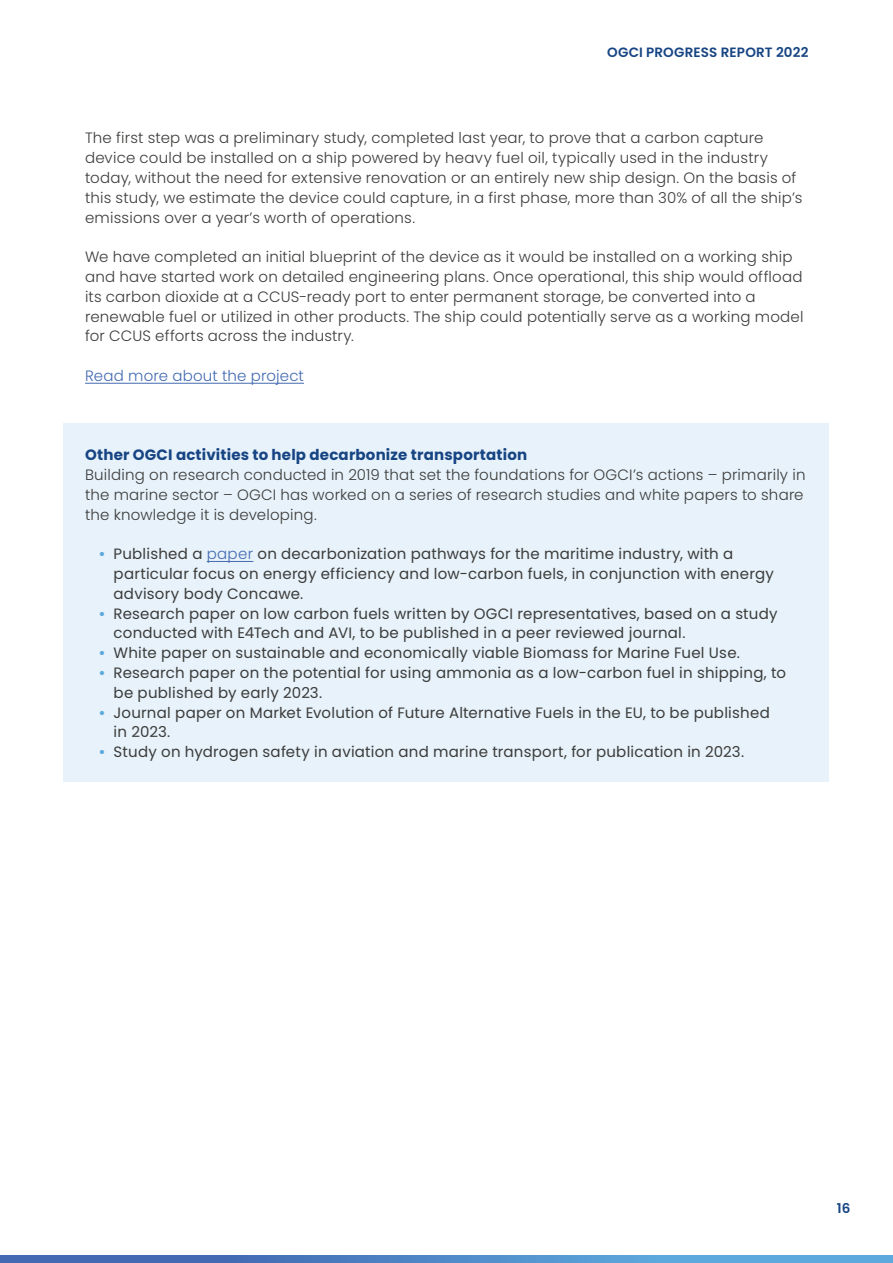
<style>
.page{position:relative;width:893px;height:1263px;background:#fff}
.page>*{position:absolute;margin:0;border:0;box-sizing:border-box;transform-origin:0 0}
.t1{font:300 15px/19.8px "Poppins";letter-spacing:.015em;color:#3c3c3b}
.t2{font:15px/19.8px "Poppins";letter-spacing:.015em;color:#3c3c3b}
.t3{font:700 15px "Poppins";letter-spacing:.015em;color:#174483}
.t4{font:300 15px "Poppins";letter-spacing:.01em;color:#436ab3}
.t5{font:600 13.5px "Poppins";letter-spacing:.01em;color:#174483}
.s1{font-weight:600;color:#5da9dd}
.s2{font-weight:300;color:#436ab3}
</style>
<div class="page">
<svg style="left:0;top:1256px;width:893px;height:7px;background:#5089c8"></svg>
<hr style="left:85px;top:383px;width:219px;height:1px;background:#436ab3">
<div style="left:64px;top:423px;width:765px;height:64px;background:#e7f2fa"></div>
<div style="left:64px;top:464px;width:765px;height:61px;background:#e7f2fa"></div>
<div style="left:64px;top:524px;width:765px;height:21px;background:#e7f2fa"></div>
<div style="left:64px;top:543px;width:765px;height:61px;background:#e7f2fa"></div>
<hr style="left:207px;top:561px;width:46px;height:1px;background:#436ab3">
<div style="left:64px;top:603px;width:765px;height:41px;background:#e7f2fa"></div>
<div style="left:64px;top:642px;width:765px;height:21px;background:#e7f2fa"></div>
<div style="left:64px;top:662px;width:765px;height:41px;background:#e7f2fa"></div>
<div style="left:64px;top:702px;width:765px;height:41px;background:#e7f2fa"></div>
<div style="left:64px;top:741px;width:765px;height:41px;background:#e7f2fa"></div>
<p class="t5" style="left:607px;top:44px;width:203px">OGCI PROGRESS REPORT 2022</p>
<p class="t1" style="left:85px;top:128px;width:719px">The first step was a preliminary study, completed last year, to prove that a carbon capture device could be installed on a ship powered by heavy fuel oil, typically used in the industry today, without the need for extensive renovation or an entirely new ship design. On the basis of this study, we estimate the device could capture, in a first phase, more than 30% of all the ship’s emissions over a year’s worth of operations.</p>
<p class="t1" style="left:85px;top:247px;width:720px">We have completed an initial blueprint of the device as it would be installed on a working ship and have started work on detailed engineering plans. Once operational, this ship would offload its carbon dioxide at a CCUS-ready port to enter permanent storage, be converted into a renewable fuel or utilized in other products. The ship could potentially serve as a working model for CCUS efforts across the industry.</p>
<p class="t4" style="left:85px;top:367px;width:220px">Read more about the project</p>
<p class="t3" style="left:85px;top:446px;width:444px">Other OGCI activities to help decarbonize transportation</p>
<p class="t1" style="left:85px;top:465px;width:722px">Building on research conducted in 2019 that set the foundations for OGCI’s actions – primarily in the marine sector – OGCI has worked on a series of research studies and white papers to share the knowledge it is developing.</p>
<p class="t2" style="left:114px;top:544px;width:662px;text-indent:-15px"><span class="s1">•</span> Published a <span class="s2">paper</span> on decarbonization pathways for the maritime industry, with a particular focus on energy efficiency and low-carbon fuels, in conjunction with energy advisory body Concawe.</p>
<p class="t2" style="left:114px;top:603px;width:666px;text-indent:-15px"><span class="s1">•</span> Research paper on low carbon fuels written by OGCI representatives, based on a study conducted with E4Tech and AVI, to be published in a peer reviewed journal.</p>
<p class="t2" style="left:99px;top:643px;width:643px"><span class="s1">•</span> White paper on sustainable and economically viable Biomass for Marine Fuel Use.</p>
<p class="t2" style="left:114px;top:663px;width:674px;text-indent:-15px"><span class="s1">•</span> Research paper on the potential for using ammonia as a low-carbon fuel in shipping, to be published by early 2023.</p>
<p class="t2" style="left:114px;top:702px;width:658px;text-indent:-15px"><span class="s1">•</span> Journal paper on Market Evolution of Future Alternative Fuels in the EU, to be published in 2023.</p>
<p class="t2" style="left:99px;top:742px;width:647px"><span class="s1">•</span> Study on hydrogen safety in aviation and marine transport, for publication in 2023.</p>
<p class="t5" style="left:837px;top:1200px;width:15px">16</p>
</div>
